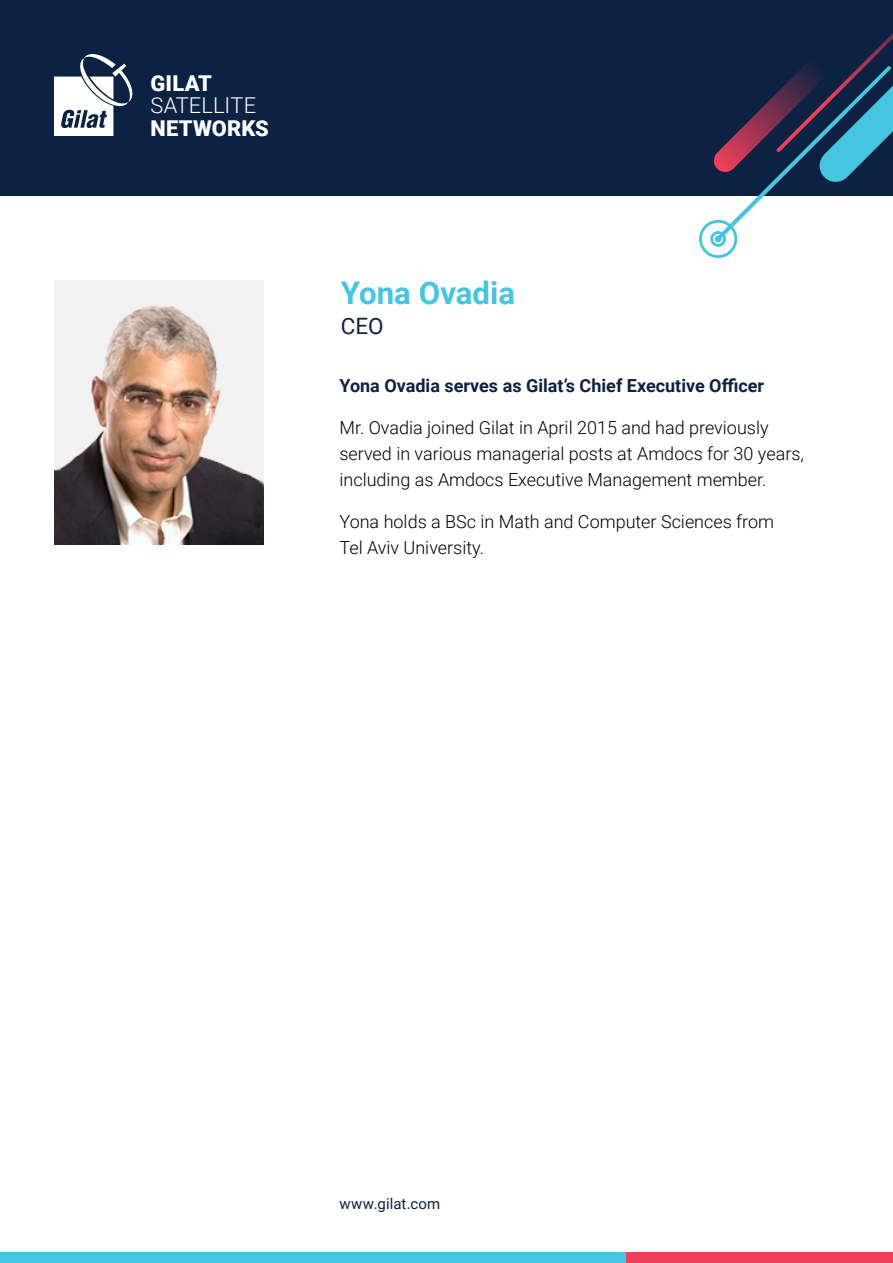
<style>
.page{position:relative;width:893px;height:1263px;background:#fff}
.page>*{position:absolute;margin:0;border:0;box-sizing:border-box;transform-origin:0 0}
.t1{font:700 31.2px "Roboto";color:#45c5e0}
.t2{font:22.5px "Roboto";color:#0d2242}
.t3{font:900 21.75px "Roboto";letter-spacing:.01em;color:#fff}
.t4{font:300 21.75px "Roboto";letter-spacing:.005em;color:#fff}
.t5{font:300 18px/25.5px "Roboto";color:#000}
.t6{font:700 18px "Roboto";color:#0d2242}
.t7{font:15px "Roboto";letter-spacing:.01em;color:#0d2242}
</style>
<div class="page">
<div style="left:0;top:0;width:893px;height:196px;background:#0d2242"></div>
<div style="left:710px;top:231px;width:16px;height:16px;border:3px solid #45c5e0;border-radius:50%"></div>
<div style="left:699px;top:220px;width:38px;height:38px;border:3px solid #45c5e0;border-radius:50%"></div>
<svg style="left:700px;top:33px;width:193px;height:212px"></svg>
<svg style="left:54px;top:54px;width:79px;height:82px"></svg>
<div style="left:0;top:1252px;width:627px;height:11px;background:#45c5e0"></div>
<div style="left:627px;top:1252px;width:266px;height:11px;background:#ef405b"></div>
<img style="left:54px;top:281px;width:210px;height:264px">
<p class="t3" style="left:150px;top:68px;width:63px">GILAT</p>
<p class="t4" style="left:150px;top:90px;width:107px">SATELLITE</p>
<p class="t3" style="left:150px;top:113px;width:120px">NETWORKS</p>
<h1 class="t1" style="left:341px;top:271px;width:176px">Yona Ovadia</h1>
<p class="t2" style="left:341px;top:310px;width:44px">CEO</p>
<p class="t6" style="left:339px;top:373px;width:426px">Yona Ovadia serves as Gilats’ Chief Executive Officer</p>
<p class="t5" style="left:339px;top:415px;width:466px">Mr. Ovadia joined Gilat in April 2015 and had previously served in various managerial posts at Amdocs for 30 years, including as Amdocs Executive Management member.</p>
<p class="t5" style="left:339px;top:508px;width:436px">Yona holds a BSc in Math and Computer Sciences from<br>Tel Aviv University.</p>
<p class="t7" style="left:339px;top:1193px;width:102px">www.gilat.com</p>
</div>
